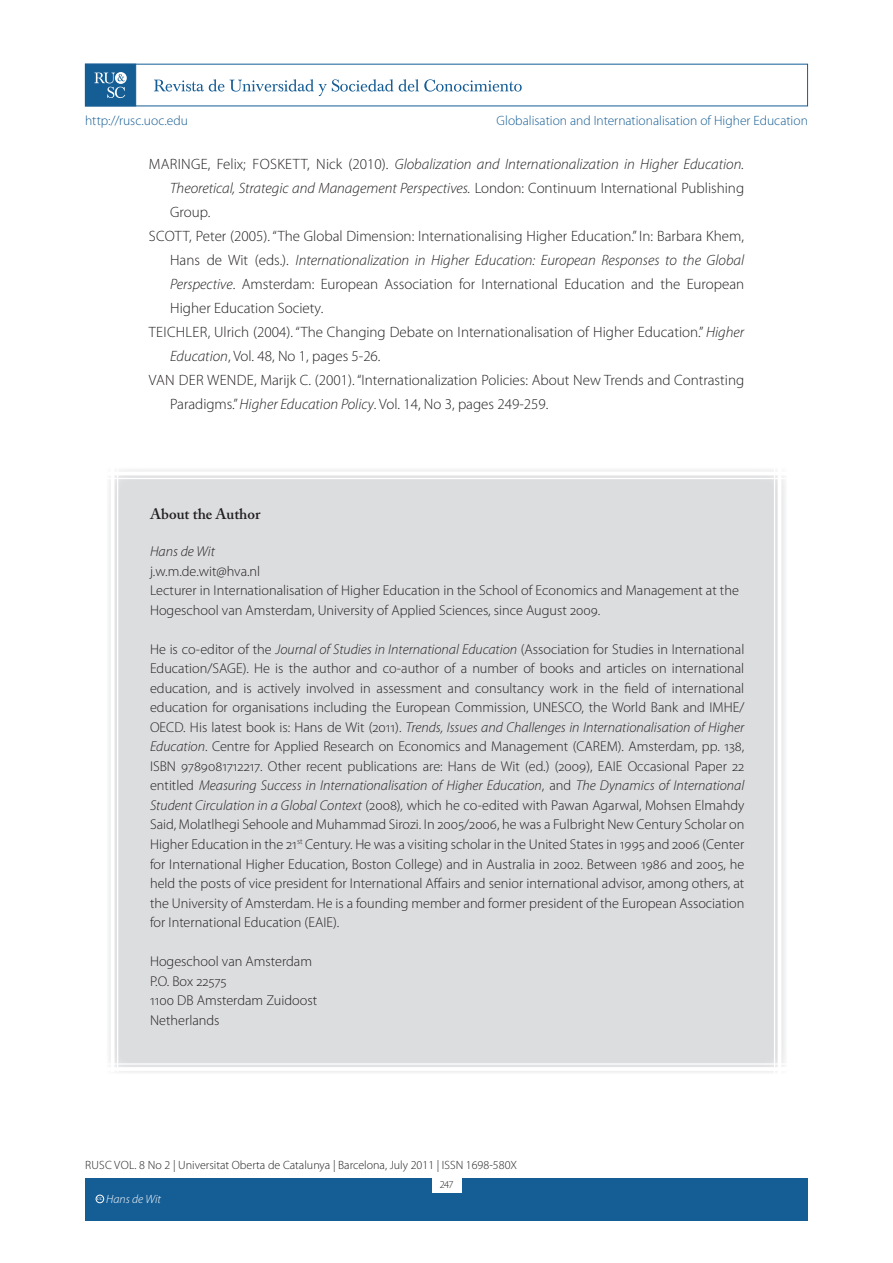
<style>
.page{position:relative;width:893px;height:1263px;background:#fff}
.page>*{position:absolute;margin:0;border:0;box-sizing:border-box;transform-origin:0 0}
.t1{font:300 15px/24px "Myriad Pro";color:#231f20}
.t2{font:italic 300 15px "Myriad Pro";color:#231f20}
.t3{font:600 15px "Adobe Caslon Pro";color:#231f20}
.t4{font:300 14.25px/19.5px "Myriad Pro";color:#231f20}
.t5{font:300 13.5px "Myriad Pro";color:#155d95}
.t6{font:300 12px "Myriad Pro";color:#231f20}
.t7{font:italic 300 12px "Myriad Pro";color:#fff}
.t8{font:300 10.5px "Myriad Pro";color:#231f20}
.t9{font:600 3.9px "Adobe Caslon Pro";color:#fff}
.s1{font-style:normal}
.s2{font-style:italic}
</style>
<div class="page">
<div style="left:85px;top:1178px;width:723px;height:42px;background:#155d95"></div>
<div style="left:432px;top:1176px;width:29px;height:17px;background:#fff"></div>
<div style="left:96px;top:1195px;width:8px;height:8px;border:1px solid #fff;border-radius:50%"></div>
<div style="left:85px;top:64px;width:51px;height:42px;background:#155d95;border:1px solid #155d95"></div>
<svg style="left:115px;top:72px;width:12px;height:12px"></svg>
<svg style="left:94px;top:73px;width:31px;height:25px"></svg>
<svg style="left:154px;top:79px;width:368px;height:17px"></svg>
<div style="left:106px;top:468px;width:681px;height:606px;background:#dcdddf"></div>
<hr style="left:117px;top:466px;width:1px;height:606px;background:#fff">
<hr style="left:111px;top:466px;width:3px;height:606px;background:#fff">
<hr style="left:106px;top:478px;width:681px;height:1px;background:#fff">
<hr style="left:106px;top:472px;width:681px;height:3px;background:#fff">
<hr style="left:106px;top:1063px;width:681px;height:1px;background:#fff">
<hr style="left:106px;top:1067px;width:681px;height:4px;background:#fff">
<hr style="left:774px;top:466px;width:1px;height:608px;background:#fff">
<hr style="left:778px;top:466px;width:3px;height:608px;background:#fff">
<p class="t5" style="left:85px;top:113px;width:105px">http://rusc.uoc.edu</p>
<p class="t5" style="left:497px;top:113px;width:313px">Globalisation and Internationalisation of Higher Education</p>
<p class="t1" style="left:149px;top:152px;width:130px">Mari nge, Felix; Foskett</p>
<p class="t2" style="left:307px;top:156px;width:438px"><span class="s1">, N ick (2010).</span> Globalization and Internationalization in Higher Education.</p>
<p class="t2" style="left:170px;top:180px;width:576px">Theoretical, Strategic and Management Perspectives. <span class="s1">London: Continuum International Publishing</span></p>
<p class="t1" style="left:170px;top:200px;width:42px">Group.</p>
<p class="t1" style="left:149px;top:224px;width:597px">Scott, Peter (2005). “The Global Dimension: Internationalising Higher Education.” In: Barbara Khem,</p>
<p class="t2" style="left:170px;top:252px;width:576px"><span class="s1">Hans de Wit (eds.).</span> Internationalization in Higher Education: European Responses to the Global</p>
<p class="t1" style="left:170px;top:272px;width:576px"><span class="s2">Perspective</span>. Amsterdam: European Association for International Education and the European</p>
<p class="t1" style="left:170px;top:296px;width:155px">Higher Education Society.</p>
<p class="t1" style="left:149px;top:320px;width:15px">Teich</p>
<p class="t1" style="left:186px;top:320px;width:560px">ler, Ulrich (2004). “The Changing Debate on Internationalisation of Higher Education.” <span class="s2">Higher</span></p>
<p class="t1" style="left:170px;top:344px;width:212px"><span class="s2">Education</span>, Vol. 48, N o 1, pages 5-26.</p>
<p class="t1" style="left:149px;top:368px;width:39px">Va n der</p>
<p class="t1" style="left:170px;top:368px;width:576px;text-indent:37px">Wende, Marijk C. (2001). “Internationalization Policies: About New Trends and Contrasting<br>Paradigms.” <span class="s2">Higher Education Policy</span>. Vol. 14, N o 3, pages 249-259.</p>
<p class="t3" style="left:150px;top:505px;width:112px">About the Author</p>
<p class="t4" style="left:150px;top:542px;width:590px"><span class="s2">Hans de Wit<br></span>j.w.m.de.wit@hva.nl<br>Lecturer in Internationalisation of Higher Education in the School of Economics and Management at the Hogeschool van Amsterdam, University of Applied Sciences, since August 2009.</p>
<p class="t4" style="left:150px;top:640px;width:596px;text-align:justify">He is co-editor of the <span class="s2">Journal of Studies in International Education</span> (Association for Studies in International Education/SAGE). He is the author and co-author of a number of books and articles on international education, and is actively involved in assessment and consultancy work in the field of international education for organisations including the European Commission, UN ESCO, the World Bank and IMHE/ OECD. His latest book is: Hans de Wit (2011). <span class="s2">Trends, Issues and Challenges in Internationalisation of Higher Education</span>. Centre for Applied Research on Economics and Management (CAREM). Amsterdam, pp. 138, ISBN 9789081712217. Other recent publications are: Hans de Wit (ed.) (2009), EAIE Occasional Paper 22 entitled <span class="s2">Measuring Success in Internationalisation of Higher Education</span>, and <span class="s2">The Dynamics of International Student Circulation in a Global Context</span> (2008)<span class="s2">,</span> which he co-edited with Pawan Agarwal, Mohsen Elmahdy Said, Molatlhegi Sehoole and Muhammad Sirozi. In 2005/2006, he was a Fulbright New Century Scholar on Higher Education in the 21<sup>st</sup> Century. He was a visiting scholar in the United States in 1995 and 2006 (Center for International Higher Education, Boston College) and in Australia in 2002. Between 1986 and 2005, he held the posts of vice president for International Affairs and senior international advisor, among others, at the University of Amsterdam. He is a founding member and former president of the European Association for International Education (EAIE).</p>
<p class="t4" style="left:150px;top:952px;width:169px">Hogeschool van Amsterdam<br>P.O. Box 22575<br>1100 DB Amsterdam Zuidoost<br>Netherlands</p>
<p class="t6" style="left:85px;top:1158px;width:433px">RUSC vol. 8 no 2 | Universitat Oberta de Catalunya | Barcelona, July 2011 | ISSN 1698-580X</p>
<p class="t9" style="left:97px;top:1197px;width:7px">CC</p>
<p class="t7" style="left:106px;top:1193px;width:56px">Hans de Wit</p>
<p class="t8" style="left:440px;top:1178px;width:15px">247</p>
</div>
